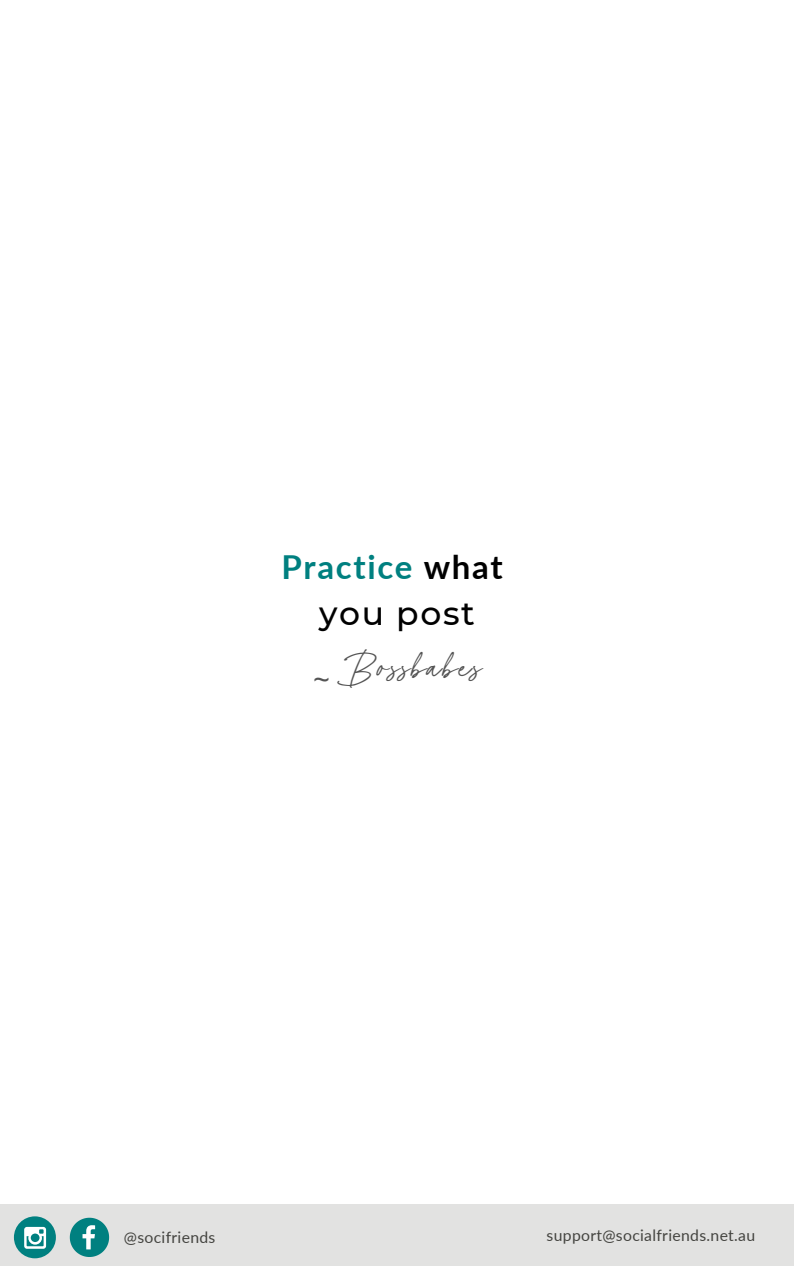
<style>
.page{position:relative;width:794px;height:1266px;background:#fff}
.page>*{position:absolute;margin:0;border:0;box-sizing:border-box;transform-origin:0 0}
.t1{font:700 33px/45.6px "Lato";letter-spacing:.05em;color:#008080;text-align:center}
.t2{font:29.62px "Milkshake Script";letter-spacing:.05em;color:#545454}
.t3{font:15.75px "Lato";letter-spacing:.02em;color:#444440}
.s1{color:#000}
.s2{font-family:"Montserrat";font-weight:500;color:#000}
.s3{font-family:"Noto Sans"}
</style>
<div class="page">
<div style="left:0;top:1204px;width:793px;height:62px;background:#e2e2e1"></div>
<div style="left:14px;top:1216px;width:42px;height:42px;background:#008080;border-radius:50%"></div>
<svg style="left:24px;top:1227px;width:22px;height:21px"></svg>
<svg style="left:70px;top:1217px;width:39px;height:40px"></svg>
<p class="t1" style="left:281px;top:544px;width:223px">Practice <span class="s1">what </span><span class="s2">you post</span></p>
<p class="t2" style="left:313px;top:663px;width:169px"><span class="s3">~</span> Bossbabes</p>
<h1 class="t3" style="left:124px;top:1227px;width:93px">@socifriends</h1>
<h2 class="t3" style="left:546px;top:1225px;width:210px">support@socialfriends.net.au</h2>
</div>
